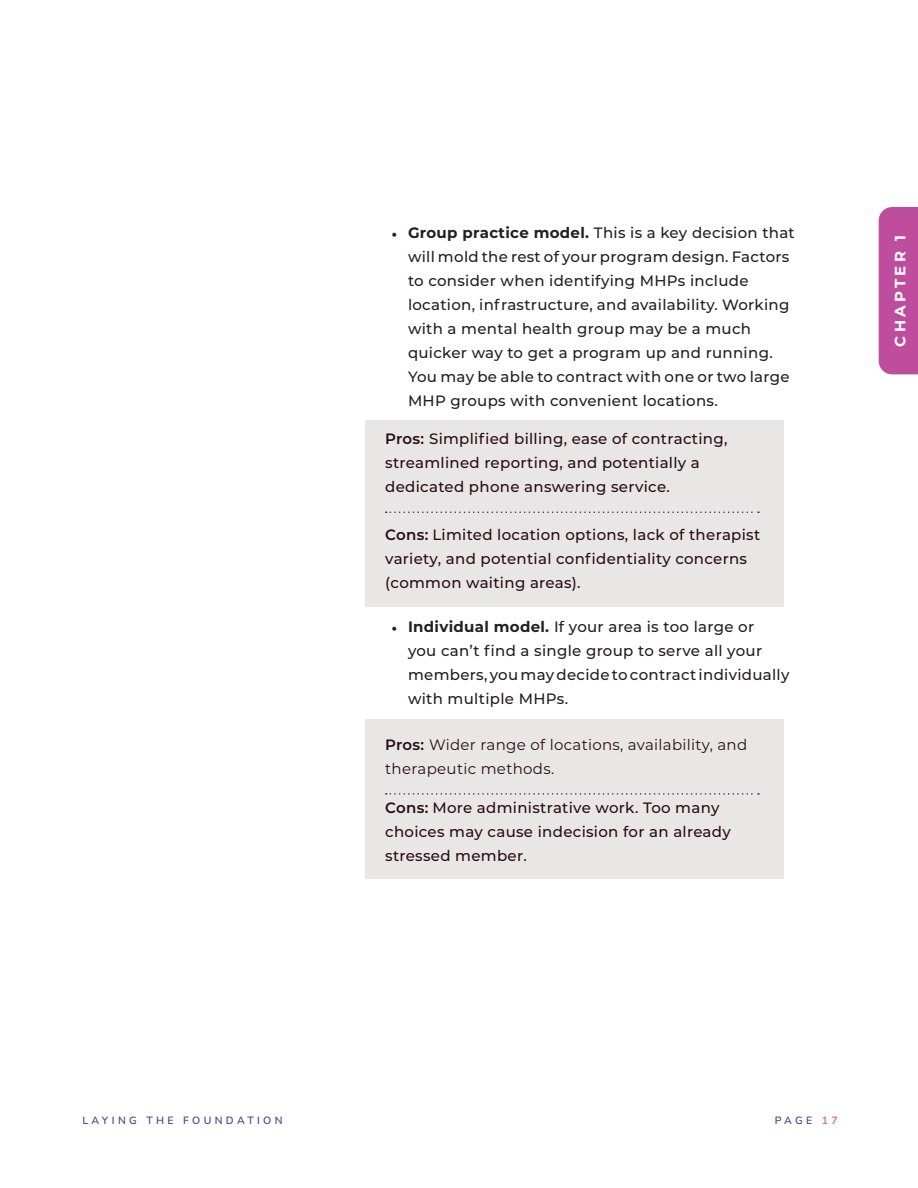
<style>
.page{position:relative;width:918px;height:1188px;background:#fff}
.page>*{position:absolute;margin:0;border:0;box-sizing:border-box;transform-origin:0 0}
.t1{font:500 15px/24px "Montserrat";letter-spacing:.02em;color:#231f20}
.number_bullets{font:500 15px/24px "Montserrat";letter-spacing:.02em;color:#2a0b1b}
.number_bullets-2{font:15px/24px "Montserrat";letter-spacing:.02em;color:#2a0b1b}
.t2{font:700 15px "Montserrat";letter-spacing:.22em;color:#fff}
.t3{font:600 10.5px "Nunito";letter-spacing:.32em;color:#4b438d}
.s1{font-family:"Minion Pro";font-weight:400}
.s2{font-weight:700}
.s3{font-weight:600}
.s4{font-weight:700;color:#ca72ae}
</style>
<div class="page">
<div style="left:879px;top:207px;width:39px;height:167px;background:#bf4d9d"></div>
<div style="left:365px;top:420px;width:418px;height:186px;background:#e9e7e5"></div>
<svg style="left:386px;top:512px;width:373px;height:1px"></svg>
<div style="left:365px;top:720px;width:418px;height:159px;background:#e9e7e5"></div>
<svg style="left:386px;top:793px;width:373px;height:2px"></svg>
<p class="t1" style="left:408px;top:220px;width:388px;text-indent:-16px"><span class="s1">•</span> <span class="s2">Group practice model.</span> This is a key decision that will mold the rest of your program design. Factors to consider when identifying MHPs include location, infrastructure, and availability. Working with a mental health group may be a much quicker way to get a program up and running.<br>You may be able to contract with one or two large MHP groups with convenient locations.</p>
<p class="number_bullets" style="left:385px;top:426px;width:344px"><span class="s3">Pros:</span> Simplified billing, ease of contracting, streamlined reporting, and potentially a dedicated phone answering service.</p>
<p class="number_bullets" style="left:385px;top:522px;width:377px"><span class="s3">Cons:</span> Limited location options, lack of therapist variety, and potential confidentiality concerns (common waiting areas).</p>
<p class="t1" style="left:408px;top:614px;width:383px;text-indent:-16px"><span class="s1">•</span> <span class="s2">Individual model.</span> If your area is too large or<br>you can’t find a single group to serve all your members, you may decide to contract individually with multiple MHPs.</p>
<p class="number_bullets-2" style="left:385px;top:732px;width:364px"><span class="s3">Pros:</span> Wider range of locations, availability, and therapeutic methods.</p>
<p class="number_bullets" style="left:385px;top:795px;width:347px"><span class="s3">Cons:</span> More administrative work. Too many choices may cause indecision for an already stressed member.</p>
<p class="t2" style="left:889px;top:347px;width:114px;rotate:-90deg">CHAPTER 1</p>
<p class="t3" style="left:83px;top:1113px;width:202px">LAYING THE FOUNDATION</p>
<p class="t3" style="left:775px;top:1113px;width:64px">PAGE <span class="s4">17</span></p>
</div>
